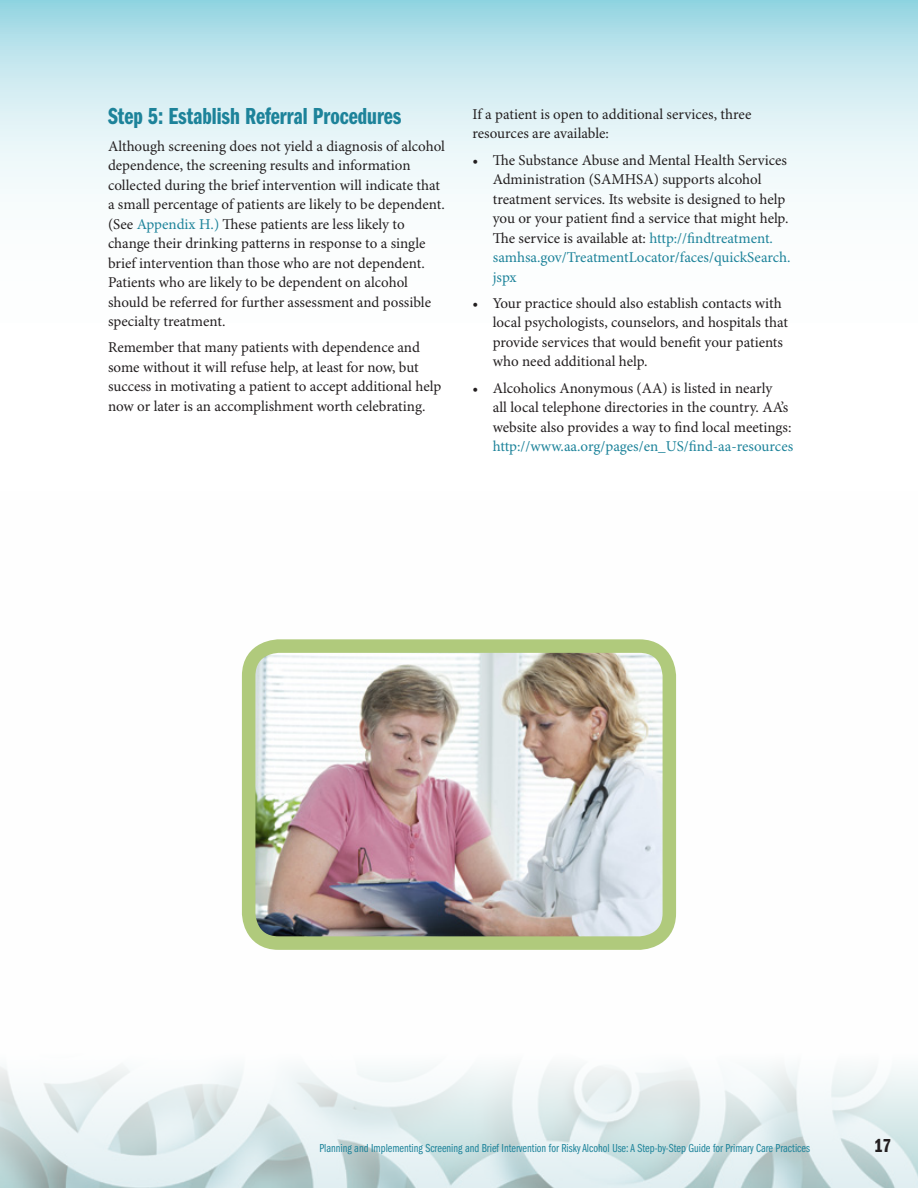
<style>
.page{position:relative;width:918px;height:1188px;background:#fff}
.page>*{position:absolute;margin:0;border:0;box-sizing:border-box;transform-origin:0 0}
.t1{font:24px "ITC Franklin Gothic Std Dm Cp";color:#1d839a}
.t2{font:19.5px "ITC Franklin Gothic Std Dm Cp";color:#231f20}
.t3{font:15px/19.5px "Minion Pro";color:#231f20}
.t4{font:15px "Minion Pro";color:#1d839a}
.t5{font:12px "ITC Franklin Gothic Std Bk Cp";color:#1d839a}
.s1{color:#1d839a}
</style>
<div class="page">
<img style="left:0;top:675px;width:918px;height:513px">
<svg style="left:0;top:0;width:918px;height:194px"></svg>
<img style="left:249px;top:654px;width:420px;height:289px">
<div style="left:242px;top:639px;width:434px;height:311px;border:14px solid #b0ca7c;border-radius:30px"></div>
<p class="t1" style="left:108px;top:103px;width:295px">Step 5: Establish Referral Procedures</p>
<p class="t3" style="left:108px;top:137px;width:339px">Although screening does not yield a diagnosis of alcohol dependence, the screening results and information collected during the brief intervention will indicate that a small percentage of patients are likely to be dependent. (See <span class="s1">Appendix H.)</span> These patients are less likely to change their drinking patterns in response to a single brief intervention than those who are not dependent.<br>Patients who are likely to be dependent on alcohol should be referred for further assessment and possible specialty treatment.</p>
<p class="t3" style="left:108px;top:339px;width:335px">Remember that many patients with dependence and some without it will refuse help, at least for now, but success in motivating a patient to accept additional help now or later is an accomplishment worth celebrating.</p>
<p class="t3" style="left:472px;top:105px;width:280px">If a patient is open to additional services, three resources are available:</p>
<p class="t3" style="left:493px;top:151px;width:299px;text-indent:-20px">• The Substance Abuse and Mental Health Services Administration (SAMHSA) supports alcohol treatment services. Its website is designed to help you or your patient find a service that might help.<br>The service is available at: <span class="s1">http://findtreatment. samhsa.gov/TreatmentLocator/faces/quickSearch. jspx</span></p>
<p class="t3" style="left:493px;top:294px;width:297px;text-indent:-20px">• Your practice should also establish contacts with local psychologists, counselors, and hospitals that provide services that would benefit your patients who need additional help.</p>
<p class="t3" style="left:493px;top:379px;width:300px;text-indent:-20px">• Alcoholics Anonymous (AA) is listed in nearly<br>all local telephone directories in the country. AA’s website also provides a way to find local meetings:</p>
<p class="t4" style="left:493px;top:437px;width:302px">http://www.aa.org/pages/en_US/find-aa-resources</p>
<p class="t5" style="left:319px;top:1141px;width:492px">Planning and Implementing Screening and Brief Intervention for Risky Alcohol Use: A Step-by-Step Guide for Primary Care Practices</p>
<h2 class="t2" style="left:874px;top:1135px;width:18px">17</h2>
</div>
